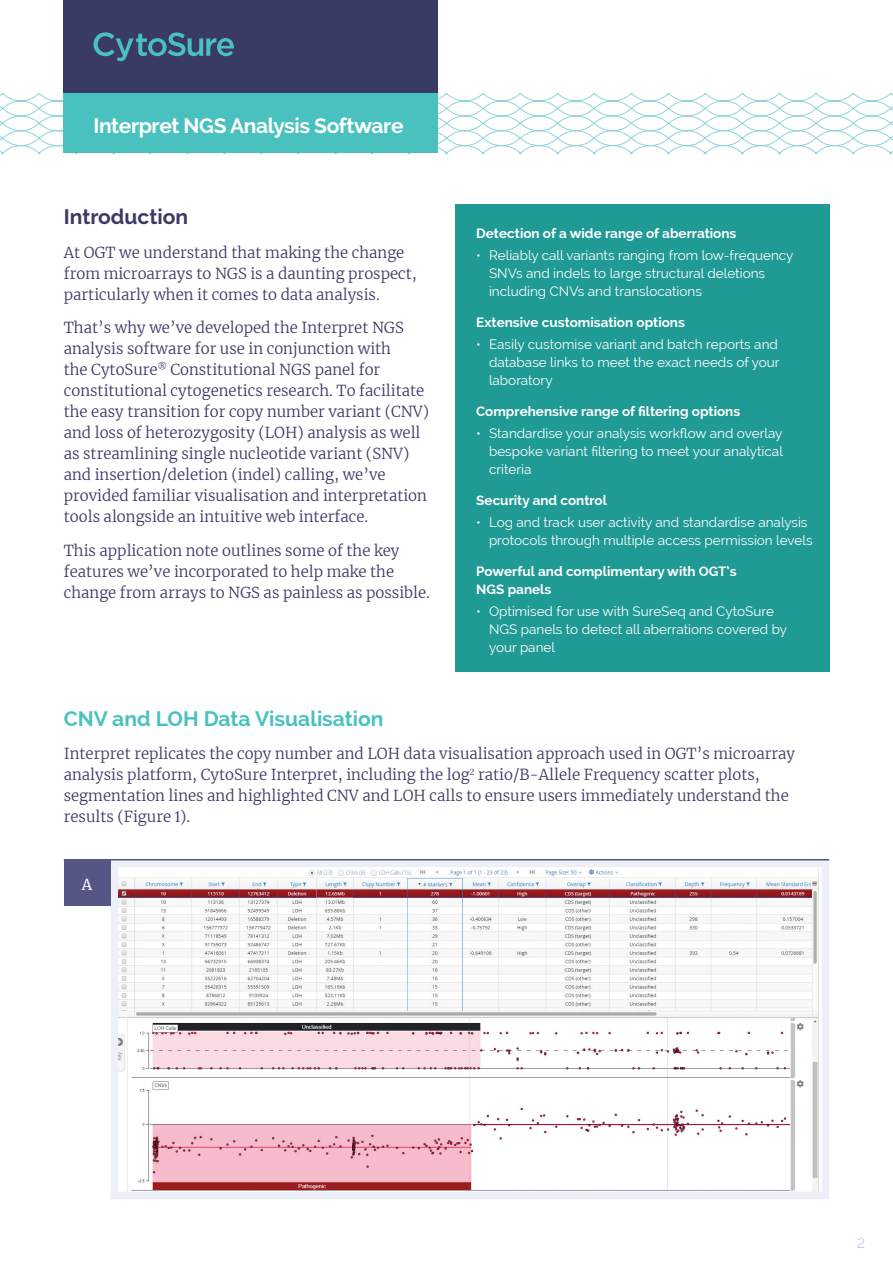
<style>
.page{position:relative;width:893px;height:1263px;background:#fff}
.page>*{position:absolute;margin:0;border:0;box-sizing:border-box;transform-origin:0 0}
.t1{font:21px "OGT Raleway Bold";letter-spacing:-.02em;color:#fff}
.t2{font:21px "OGT Raleway Bold";color:#49c1bf}
.t3{font:21px "OGT Raleway Bold";color:#3a3b65}
.t4{font:15px/21px "OGT Merriweather Light";color:#3a3b65}
.t5{font:15px "OGT Merriweather Regular";color:#fff}
.t6{font:13.5px/18px "OGT Raleway Regular";color:#fff}
.t7{font:13.5px/18px "OGT Raleway Bold";color:#fff}
.t8{font:13.5px "OGT Raleway Light";color:#aab7d7}
</style>
<div class="page">
<svg style="left:0;top:94px;width:893px;height:59px"></svg>
<div style="left:64px;top:0;width:374px;height:94px;background:#3a3b65"></div>
<div style="left:64px;top:94px;width:374px;height:59px;background:#49c1bf"></div>
<svg style="left:94px;top:32px;width:140px;height:29px"></svg>
<img style="left:120px;top:868px;width:699px;height:322px">
<div style="left:111px;top:859px;width:718px;height:340px;border:8px solid #edf0f8"></div>
<div style="left:64px;top:859px;width:47px;height:47px;background:#565686"></div>
<hr style="left:64px;top:859px;width:765px;height:1px;background:#565686">
<div style="left:455px;top:204px;width:374px;height:468px;background:#1f9a94"></div>
<h1 class="t1" style="left:94px;top:114px;width:312px">Interpret NGS Analysis Software</h1>
<h1 class="t3" style="left:64px;top:204px;width:126px">Introduction</h1>
<p class="t4" style="left:64px;top:241px;width:355px">At OGT we understand that making the change from microarrays to NGS is a daunting prospect, particularly when it comes to data analysis.</p>
<p class="t4" style="left:64px;top:317px;width:367px">That’s why we’ve developed the Interpret NGS analysis software for use in conjunction with<br>the CytoSure<sup>®</sup> Constitutional NGS panel for constitutional cytogenetics research. To facilitate the easy transition for copy number variant (CNV) and loss of heterozygosity (LOH) analysis as well as streamlining single nucleotide variant (SNV) and insertion/deletion (indel) calling, we’ve provided familiar visualisation and interpretation tools alongside an intuitive web interface.</p>
<p class="t4" style="left:64px;top:540px;width:368px">This application note outlines some of the key features we’ve incorporated to help make the change from arrays to NGS as painless as possible.</p>
<p class="t7" style="left:476px;top:224px;width:262px">Detection of a wide range of aberrations</p>
<p class="t6" style="left:489px;top:247px;width:306px;text-indent:-13px">• Reliably call variants ranging from low-frequency<br>SNVs and indels to large structural deletions including CNVs and translocations</p>
<p class="t7" style="left:476px;top:313px;width:210px">Extensive customisation options</p>
<p class="t6" style="left:489px;top:335px;width:292px;text-indent:-13px">• Easily customise variant and batch reports and database links to meet the exact needs of your laboratory</p>
<p class="t7" style="left:476px;top:402px;width:266px">Comprehensive range of filtering options</p>
<p class="t6" style="left:489px;top:424px;width:295px;text-align:justify;text-indent:-13px">• Standardise your analysis workflow and overlay bespoke variant filtering to meet your analytical criteria</p>
<p class="t7" style="left:476px;top:491px;width:132px">Security and control</p>
<p class="t6" style="left:489px;top:513px;width:325px;text-indent:-13px">• Log and track user activity and standardise analysis protocols through multiple access permission levels</p>
<p class="t7" style="left:476px;top:562px;width:262px">Powerful and complimentary with OGT’s<br>NGS panels</p>
<p class="t6" style="left:489px;top:602px;width:300px;text-indent:-13px">• Optimised for use with SureSeq and CytoSure<br>NGS panels to detect all aberrations covered by your panel</p>
<h1 class="t2" style="left:64px;top:706px;width:321px">CNV and LOH Data Visualisation</h1>
<p class="t4" style="left:64px;top:743px;width:733px">Interpret replicates the copy number and LOH data visualisation approach used in OGT’s microarray analysis platform, CytoSure Interpret, including the log<sup>2</sup> ratio/B-Allele Frequency scatter plots, segmentation lines and highlighted CNV and LOH calls to ensure users immediately understand the results (Figure 1).</p>
<p class="t5" style="left:82px;top:874px;width:12px">A</p>
<p class="t8" style="left:857px;top:1235px;width:9px">2</p>
</div>
